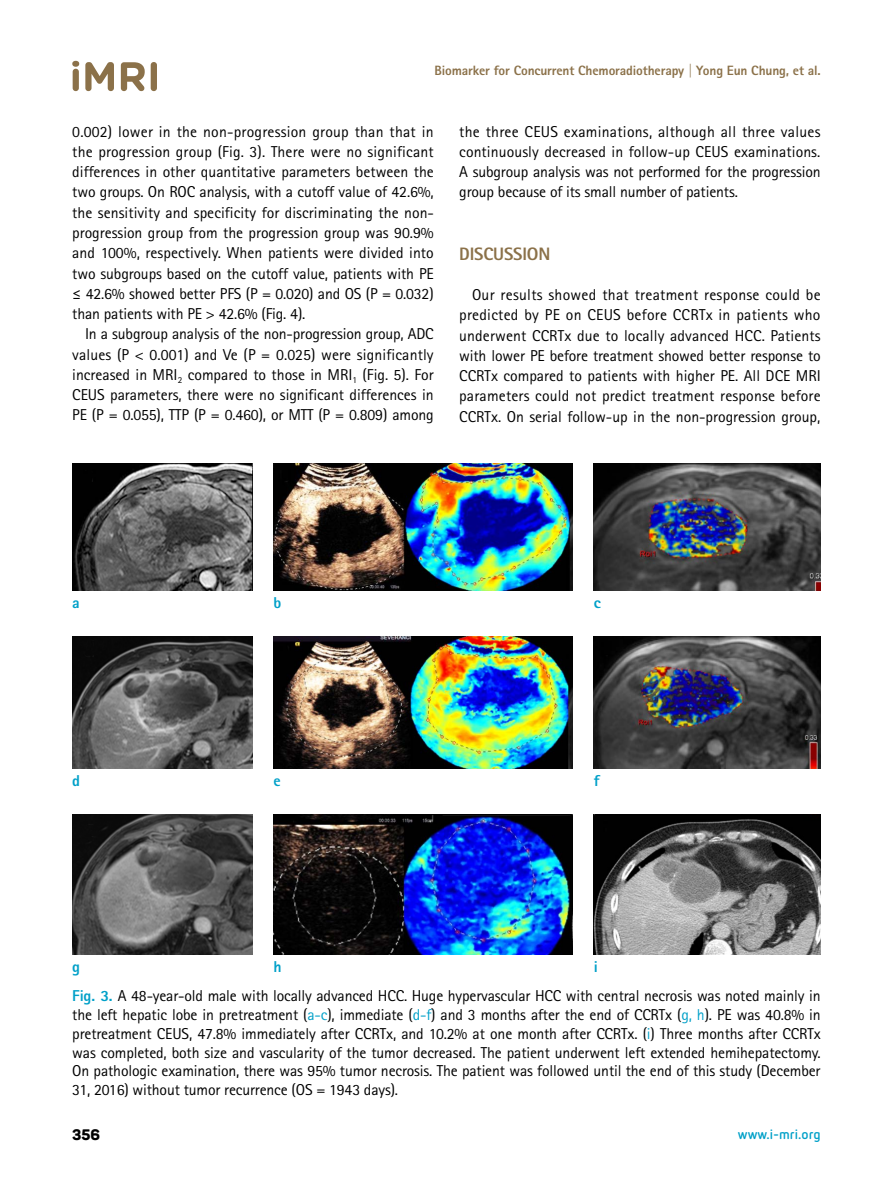
<style>
.page{position:relative;width:893px;height:1191px;background:#fff}
.page>*{position:absolute;margin:0;border:0;box-sizing:border-box;transform-origin:0 0}
.t1{font:800 18px "Rotis Sans Serif Std";letter-spacing:-.01em;color:#8b7149}
.t2{font:15.75px/20.2px "Rotis Sans Serif Std";letter-spacing:-.01em;color:#000;text-align:justify}
.t3{font:800 15.75px "Rotis Sans Serif Std";color:#00a0c8}
.t4{font:800 15px "Panton";color:#000}
.t5{font:800 13.5px "Rotis Sans Serif Std";letter-spacing:-.01em;color:#8b7149}
.t6{font:700 13.5px "Netto Pro";color:#00a0c8}
.s1{font-weight:800;color:#00a0c8}
.s2{color:#00a0c8}
</style>
<div class="page">
<svg style="left:72px;top:61px;width:7px;height:30px"></svg>
<svg style="left:85px;top:62px;width:29px;height:29px"></svg>
<svg style="left:121px;top:62px;width:24px;height:29px"></svg>
<svg style="left:151px;top:62px;width:6px;height:29px"></svg>
<img style="left:72px;top:463px;width:180px;height:128px">
<img style="left:274px;top:463px;width:299px;height:128px">
<img style="left:594px;top:463px;width:227px;height:128px">
<img style="left:72px;top:636px;width:180px;height:132px">
<img style="left:274px;top:636px;width:299px;height:132px">
<img style="left:594px;top:636px;width:227px;height:132px">
<img style="left:72px;top:814px;width:180px;height:140px">
<img style="left:274px;top:814px;width:299px;height:140px">
<img style="left:594px;top:814px;width:227px;height:140px">
<p class="t5" style="left:434px;top:62px;width:388px">Biomarker for Concurrent Chemoradiotherapy | Yong Eun Chung, et al.</p>
<p class="t2" style="left:72px;top:121px;width:363px">0.002) lower in the non-progression group than that in the progression group (Fig. 3). There were no significant differences in other quantitative parameters between the two groups. On ROC analysis, with a cutoff value of 42.6%, the sensitivity and specificity for discriminating the non&shy;progression group from the progression group was 90.9% and 100%, respectively. When patients were divided into two subgroups based on the cutoff value, patients with PE ≤ 42.6% showed better PFS (P = 0.020) and OS (P = 0.032) than patients with PE &gt; 42.6% (Fig. 4).</p>
<p class="t2" style="left:72px;top:324px;width:363px;text-indent:13px">In a subgroup analysis of the non-progression group, ADC values (P &lt; 0.001) and Ve (P = 0.025) were significantly increased in MRI<sub>2</sub> compared to those in MRI<sub>1</sub> (Fig. 5). For CEUS parameters, there were no significant differences in PE (P = 0.055), TTP (P = 0.460), or MTT (P = 0.809) among</p>
<p class="t2" style="left:459px;top:121px;width:363px">the three CEUS examinations, although all three values continuously decreased in follow-up CEUS examinations.<br>A subgroup analysis was not performed for the progression group because of its small number of patients.</p>
<p class="t1" style="left:459px;top:242px;width:93px">DISCUSSION</p>
<p class="t2" style="left:459px;top:284px;width:363px;text-indent:13px">Our results showed that treatment response could be predicted by PE on CEUS before CCRTx in patients who underwent CCRTx due to locally advanced HCC. Patients with lower PE before treatment showed better response to CCRTx compared to patients with higher PE. All DCE MRI parameters could not predict treatment response before CCRTx. On serial follow-up in the non-progression group,</p>
<p class="t3" style="left:72px;top:593px;width:9px">a</p>
<p class="t3" style="left:274px;top:593px;width:9px">b</p>
<p class="t3" style="left:594px;top:593px;width:8px">c</p>
<p class="t3" style="left:72px;top:770px;width:9px">d</p>
<p class="t3" style="left:274px;top:770px;width:9px">e</p>
<p class="t3" style="left:594px;top:770px;width:7px">f</p>
<p class="t3" style="left:72px;top:957px;width:9px">g</p>
<p class="t3" style="left:274px;top:957px;width:10px">h</p>
<p class="t3" style="left:594px;top:957px;width:6px">i</p>
<p class="t2" style="left:72px;top:986px;width:750px;line-height:18.8px"><span class="s1">Fig. 3.</span> A 48-year-old male with locally advanced HCC. Huge hypervascular HCC with central necrosis was noted mainly in the left hepatic lobe in pretreatment (<span class="s2">a-c</span>), immediate (<span class="s2">d-f</span>) and 3 months after the end of CCRTx (<span class="s2">g, h</span>). PE was 40.8% in pretreatment CEUS, 47.8% immediately after CCRTx, and 10.2% at one month after CCRTx. (<span class="s2">i</span>) Three months after CCRTx was completed, both size and vascularity of the tumor decreased. The patient underwent left extended hemihepatectomy.<br>On pathologic examination, there was 95% tumor necrosis. The patient was followed until the end of this study (December 31, 2016) without tumor recurrence (OS = 1943 days).</p>
<p class="t4" style="left:72px;top:1125px;width:29px">356</p>
<p class="t6" style="left:738px;top:1124px;width:84px">www.i-mri.org</p>
</div>
